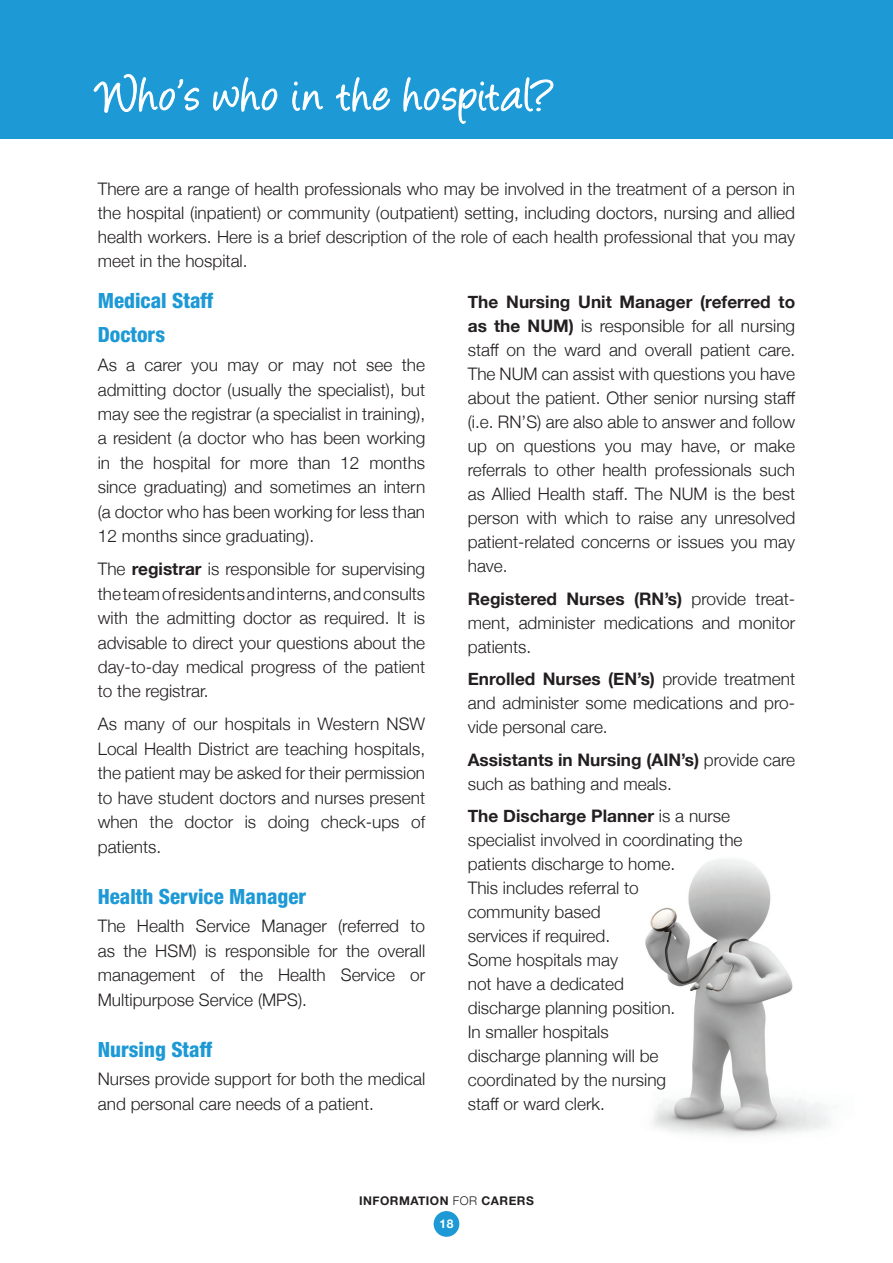
<style>
.page{position:relative;width:893px;height:1263px;background:#fff}
.page>*{position:absolute;margin:0;border:0;box-sizing:border-box;transform-origin:0 0}
.t1{font:54px "Angelina";letter-spacing:.05em;color:#fff}
.t2{font:800 condensed 21px/34.2px "Helvetica Neue";color:#1d99d6}
.t3{font:300 17.25px/24px "Helvetica Neue";color:#231f20;text-align:justify}
.t4{font:700 17.25px/24px "Helvetica Neue";color:#231f20}
.t5{font:700 12px/23px "Helvetica Neue";letter-spacing:.04em;color:#231f20;text-align:center}
.s1{font-weight:700}
.s2{font-weight:300}
.s3{color:#fff}
</style>
<div class="page">
<div style="left:0;top:0;width:893px;height:138px;background:#1d99d6"></div>
<svg style="left:93px;top:74px;width:107px;height:65px"></svg>
<svg style="left:213px;top:77px;width:65px;height:62px"></svg>
<svg style="left:292px;top:81px;width:31px;height:30px"></svg>
<svg style="left:336px;top:77px;width:54px;height:35px"></svg>
<svg style="left:403px;top:77px;width:151px;height:62px"></svg>
<img style="left:645px;top:859px;width:187px;height:277px">
<div style="left:434px;top:1211px;width:25px;height:26px;background:#1d99d6;border-radius:50%"></div>
<p class="t1" style="left:98px;top:72px;width:458px">Who’s who in the hospital?</p>
<p class="t3" style="left:98px;top:176px;width:699px">There are a range of health professionals who may be involved in the treatment of a person in the hospital (inpatient) or community (outpatient) setting, including doctors, nursing and allied health workers. Here is a brief description of the role of each health professional that you may meet in the hospital.</p>
<p class="t2" style="left:98px;top:283px;width:117px">Medical Staff<br>Doctors</p>
<p class="t3" style="left:98px;top:351px;width:329px;line-height:24.5px">As a carer you may or may not see the admitting doctor (usually the specialist), but may see the registrar (a specialist in training), a resident (a doctor who has been working in the hospital for more than 12 months since graduating) and sometimes an intern (a doctor who has been working for less than 12 months since graduating).</p>
<p class="t3" style="left:98px;top:556px;width:329px;line-height:24.5px">The <span class="s1">registrar</span> is responsible for supervising the team of residents and interns, and consults</p>
<p class="t3" style="left:98px;top:604px;width:329px;line-height:24.5px">with the admitting doctor as required. It is advisable to direct your questions about the day-to-day medical progress of the patient</p>
<p class="t3" style="left:98px;top:678px;width:112px">to the registrar.</p>
<p class="t3" style="left:98px;top:711px;width:329px;line-height:24.5px">As many of our hospitals in Western NSW Local Health District are teaching hospitals, the patient may be asked for their permission to have student doctors and nurses present</p>
<p class="t3" style="left:98px;top:809px;width:329px">when the doctor is doing check-ups of</p>
<p class="t3" style="left:98px;top:833px;width:65px">patients.</p>
<p class="t2" style="left:98px;top:879px;width:210px">Health Service Manager</p>
<p class="t3" style="left:98px;top:913px;width:329px;line-height:24.5px">The Health Service Manager (referred to as the HSM) is responsible for the overall management of the Health Service or Multipurpose Service (MPS).</p>
<p class="t2" style="left:98px;top:1032px;width:116px">Nursing Staff</p>
<p class="t3" style="left:98px;top:1066px;width:329px;line-height:24.5px">Nurses provide support for both the medical and personal care needs of a patient.</p>
<p class="t4" style="left:468px;top:290px;width:329px">The Nursing Unit Manager (referred to as the NUM) <span class="s2">is responsible for all nursing</span></p>
<p class="t3" style="left:468px;top:337px;width:329px">staff on the ward and overall patient care.<br>The NUM can assist with questions you have about the patient. Other senior nursing staff</p>
<p class="t3" style="left:468px;top:409px;width:329px">(i.e. RN’S) are also able to answer and follow</p>
<p class="t3" style="left:468px;top:433px;width:329px">up on questions you may have, or make</p>
<p class="t3" style="left:468px;top:457px;width:329px">referrals to other health professionals such</p>
<p class="t3" style="left:468px;top:481px;width:329px">as Allied Health staff. The NUM is the best</p>
<p class="t3" style="left:468px;top:505px;width:329px">person with which to raise any unresolved</p>
<p class="t3" style="left:468px;top:529px;width:329px">patient-related concerns or issues you may</p>
<p class="t3" style="left:468px;top:553px;width:41px">have.</p>
<p class="t4" style="left:468px;top:587px;width:329px">Registered Nurses (RN’s) <span class="s2">provide treat-</span></p>
<p class="t3" style="left:468px;top:609px;width:329px">ment, administer medications and monitor patients.</p>
<p class="t4" style="left:468px;top:667px;width:329px">Enrolled Nurses (EN’s) <span class="s2">provide treatment</span></p>
<p class="t3" style="left:468px;top:690px;width:329px">and administer some medications and pro-</p>
<p class="t3" style="left:468px;top:714px;width:141px">vide personal care.</p>
<p class="t3" style="left:468px;top:746px;width:329px"><span class="s1">Assistants in Nursing (AIN’s)</span> provide care such as bathing and meals.</p>
<p class="t4" style="left:468px;top:804px;width:264px">The Discharge Planner <span class="s2">is a nurse</span></p>
<p class="t3" style="left:468px;top:827px;width:276px;text-align:left">specialist involved in coordinating the patients discharge to home.<br>This includes referral to<br>community based<br>services if required.<br>Some hospitals may<br>not have a dedicated<br>discharge planning position.<br>In smaller hospitals<br>discharge planning will be coordinated by the nursing</p>
<p class="t3" style="left:468px;top:1091px;width:139px">staff or ward clerk.</p>
<p class="t5" style="left:359px;top:1189px;width:176px">INFORMATION <span class="s2">FOR</span> CARERS<br><span class="s3">18</span></p>
</div>
